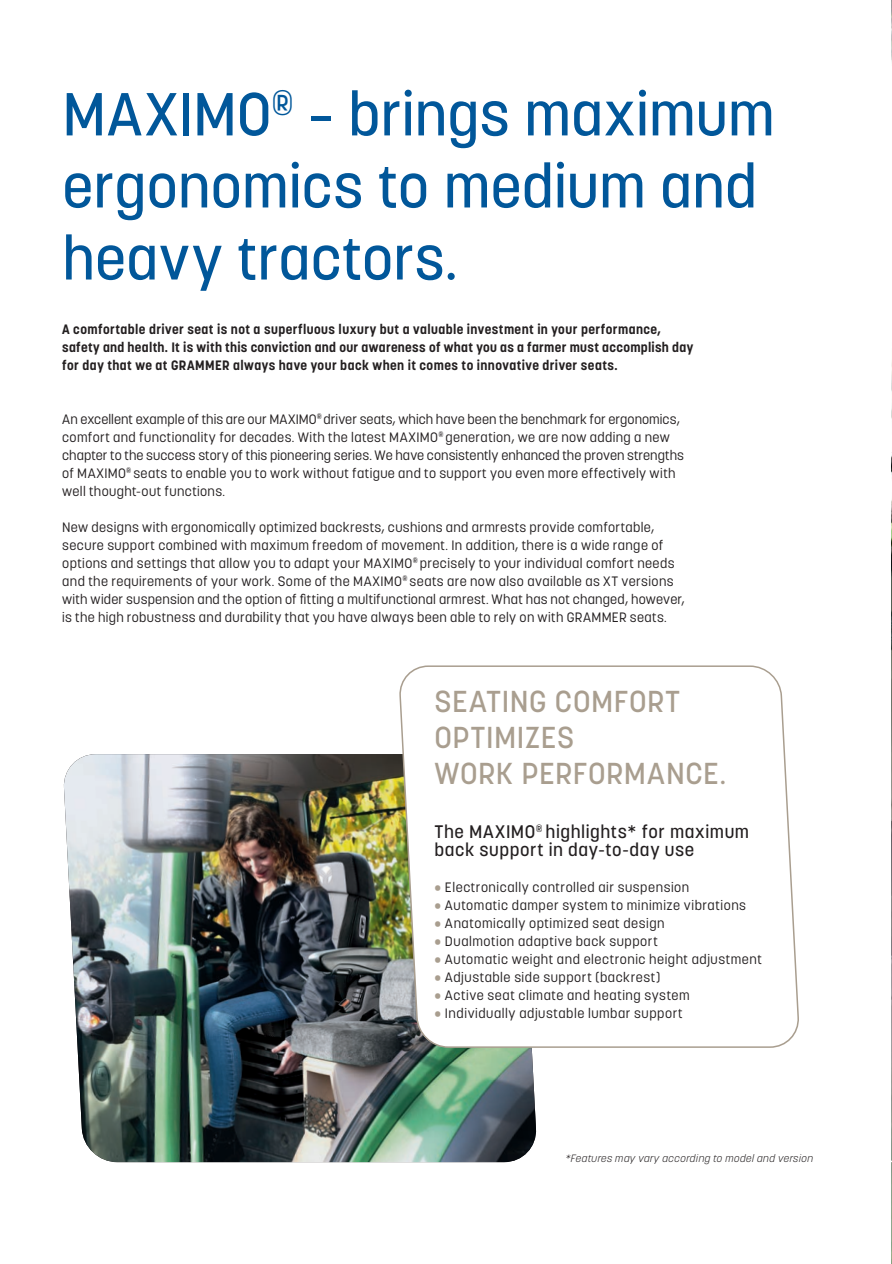
<style>
.page{position:relative;width:892px;height:1264px;background:#fff}
.page>*{position:absolute;margin:0;border:0;box-sizing:border-box;transform-origin:0 0}
.t1{font:500 60px/72px "Korolev";color:#01579a}
.t2{font:500 30px/36px "Korolev";letter-spacing:.015em;color:#a99e8f}
.t3{font:500 18px/18px "Korolev";letter-spacing:.03em;color:#231f20}
.t4{font:13.5px/18px "Korolev";letter-spacing:.025em;color:#231f20}
.t5{font:700 13.5px/18px "Korolev";letter-spacing:.03em;color:#231f20}
.t6{font:italic 300 10.5px "Korolev";letter-spacing:.045em;color:#231f20}
.s1{color:#a99e8f}
</style>
<div class="page">
<img style="left:891px;top:1197px;width:1px;height:64px">
<img style="left:63px;top:754px;width:474px;height:407px">
<svg style="left:397px;top:665px;width:402px;height:383px"></svg>
<hr style="left:891px;top:0;width:1px;height:1197px;background:#231f20">
<svg style="left:891px;top:0;width:1px;height:1162px"></svg>
<h1 class="t1" style="left:62px;top:78px;width:714px">MAXIMO<sup>®</sup> – brings maximum ergonomics to medium and heavy tractors.</h1>
<p class="t5" style="left:62px;top:320px;width:633px">A comfortable driver seat is not a superfluous luxury but a valuable investment in your performance, safety and health. It is with this conviction and our awareness of what you as a farmer must accomplish day for day that we at GRAMMER always have your back when it comes to innovative driver seats.</p>
<p class="t4" style="left:62px;top:410px;width:623px">An excellent example of this are our MAXIMO<sup>®</sup> driver seats, which have been the benchmark for ergonomics, comfort and functionality for decades. With the latest MAXIMO<sup>®</sup> generation, we are now adding a new chapter to the success story of this pioneering series. We have consistently enhanced the proven strengths of MAXIMO<sup>®</sup> seats to enable you to work without fatigue and to support you even more effectively with well thought-out functions.</p>
<p class="t4" style="left:62px;top:518px;width:624px">New designs with ergonomically optimized backrests, cushions and armrests provide comfortable, secure support combined with maximum freedom of movement. In addition, there is a wide range of options and settings that allow you to adapt your MAXIMO<sup>®</sup> precisely to your individual comfort needs and the requirements of your work. Some of the MAXIMO<sup>®</sup> seats are now also available as XT versions with wider suspension and the option of fitting a multifunctional armrest. What has not changed, however, is the high robustness and durability that you have always been able to rely on with GRAMMER seats.</p>
<h2 class="t2" style="left:434px;top:683px;width:293px">SEATING COMFORT<br>OPTIMIZES<br>WORK PERFORMANCE.</h2>
<h3 class="t3" style="left:434px;top:822px;width:316px">The MAXIMO<sup>®</sup> highlights* for maximum back support in day-to-day use</h3>
<p class="t4" style="left:434px;top:878px;width:256px"><span class="s1">•</span> Electronically controlled air suspension</p>
<p class="t4" style="left:434px;top:896px;width:313px"><span class="s1">•</span> Automatic damper system to minimize vibrations</p>
<p class="t4" style="left:434px;top:914px;width:232px"><span class="s1">•</span> Anatomically optimized seat design</p>
<p class="t4" style="left:434px;top:932px;width:225px"><span class="s1">•</span> Dualmotion adaptive back support</p>
<p class="t4" style="left:434px;top:950px;width:329px"><span class="s1">•</span> Automatic weight and electronic height adjustment</p>
<p class="t4" style="left:434px;top:968px;width:227px"><span class="s1">•</span> Adjustable side support (backrest)</p>
<p class="t4" style="left:434px;top:986px;width:257px"><span class="s1">•</span> Active seat climate and heating system</p>
<p class="t4" style="left:434px;top:1004px;width:250px"><span class="s1">•</span> Individually adjustable lumbar support</p>
<p class="t6" style="left:565px;top:1151px;width:249px">*Features may vary according to model and version</p>
</div>
